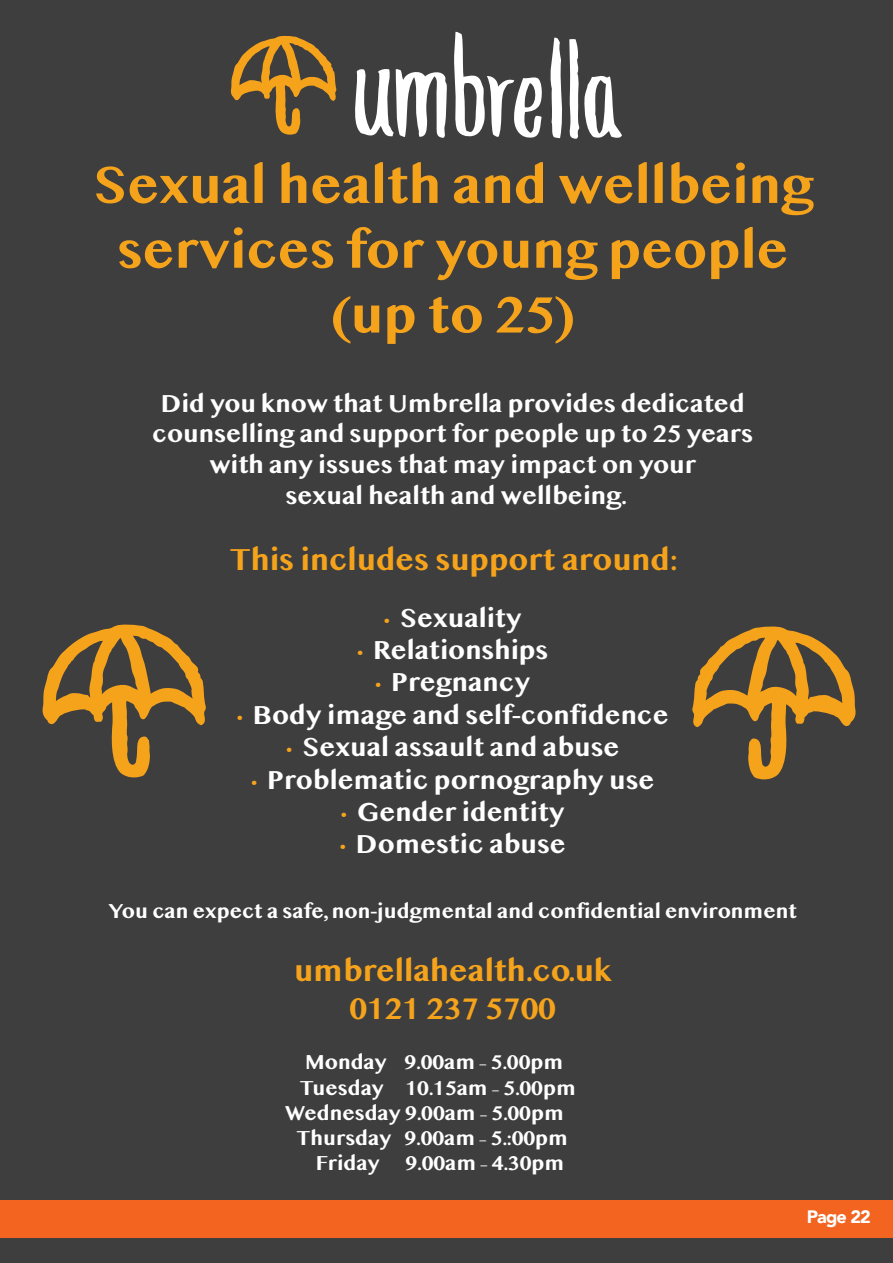
<style>
.page{position:relative;width:893px;height:1263px;background:#3e3e3f}
.page>*{position:absolute;margin:0;border:0;box-sizing:border-box;transform-origin:0 0}
.t1{font:700 54px/64.8px "Malayalam MN";color:#f6a31c;text-align:center}
.t2{font:700 31.5px/37.8px "Malayalam MN";color:#f6a31c;text-align:center}
.t3{font:700 27px "Malayalam MN";color:#fff}
.t4{font:700 25.5px/30.6px "Malayalam MN";color:#fff;text-align:center}
.t5{font:700 21px "Malayalam MN";color:#fff}
.t6{font:900 18px "Avenir";letter-spacing:-.045em;color:#fff}
.s1{font-size:24px;color:#f6a31c}
</style>
<div class="page">
<div style="left:0;top:1200px;width:893px;height:37px;background:#f36421"></div>
<svg style="left:231px;top:36px;width:105px;height:99px"></svg>
<svg style="left:454px;top:32px;width:168px;height:107px"></svg>
<svg style="left:355px;top:69px;width:92px;height:69px"></svg>
<svg style="left:43px;top:624px;width:163px;height:154px"></svg>
<svg style="left:692px;top:626px;width:164px;height:153px"></svg>
<h1 class="t1" style="left:93px;top:159px;width:722px">Sexual health and wellbeing services for young people (up to 25)</h1>
<p class="t4" style="left:152px;top:391px;width:603px">Did you know that Umbrella provides dedicated counselling and support for people up to 25 years with any issues that may impact on your<br>sexual health and wellbeing.</p>
<h2 class="t2" style="left:230px;top:545px;width:449px">This includes support around:</h2>
<p class="t3" style="left:384px;top:605px;width:139px"><span class="s1">•</span> Sexuality</p>
<p class="t3" style="left:357px;top:637px;width:193px"><span class="s1">•</span> Relationships</p>
<p class="t3" style="left:375px;top:669px;width:157px"><span class="s1">•</span> Pregnancy</p>
<p class="t3" style="left:237px;top:702px;width:433px"><span class="s1">•</span> Body image and self-confidence</p>
<p class="t3" style="left:286px;top:734px;width:335px"><span class="s1">•</span> Sexual assault and abuse</p>
<p class="t3" style="left:251px;top:767px;width:405px"><span class="s1">•</span> Problematic pornography use</p>
<p class="t3" style="left:341px;top:799px;width:226px"><span class="s1">•</span> Gender identity</p>
<p class="t3" style="left:340px;top:831px;width:228px"><span class="s1">•</span> Domestic abuse</p>
<p class="t5" style="left:108px;top:901px;width:690px">You can expect a safe, non-judgmental and confidential environment</p>
<h2 class="t2" style="left:294px;top:956px;width:319px">umbrellahealth.co.uk<br>0121 237 5700</h2>
<p class="t5" style="left:305px;top:1052px;width:260px">Monday 9.00am – 5.00pm</p>
<p class="t5" style="left:300px;top:1077px;width:277px">Tuesday 10.15am – 5.00pm</p>
<p class="t5" style="left:285px;top:1103px;width:280px">Wednesday 9.00am – 5.00pm</p>
<p class="t5" style="left:296px;top:1128px;width:273px">Thursday 9.00am – 5.:00pm</p>
<p class="t5" style="left:316px;top:1153px;width:250px">Friday 9.00am – 4.30pm</p>
<p class="t6" style="left:807px;top:1201px;width:66px">Page 22</p>
<p class="t6" style="left:782px;top:1205px;width:54px">Page 7</p>
</div>
